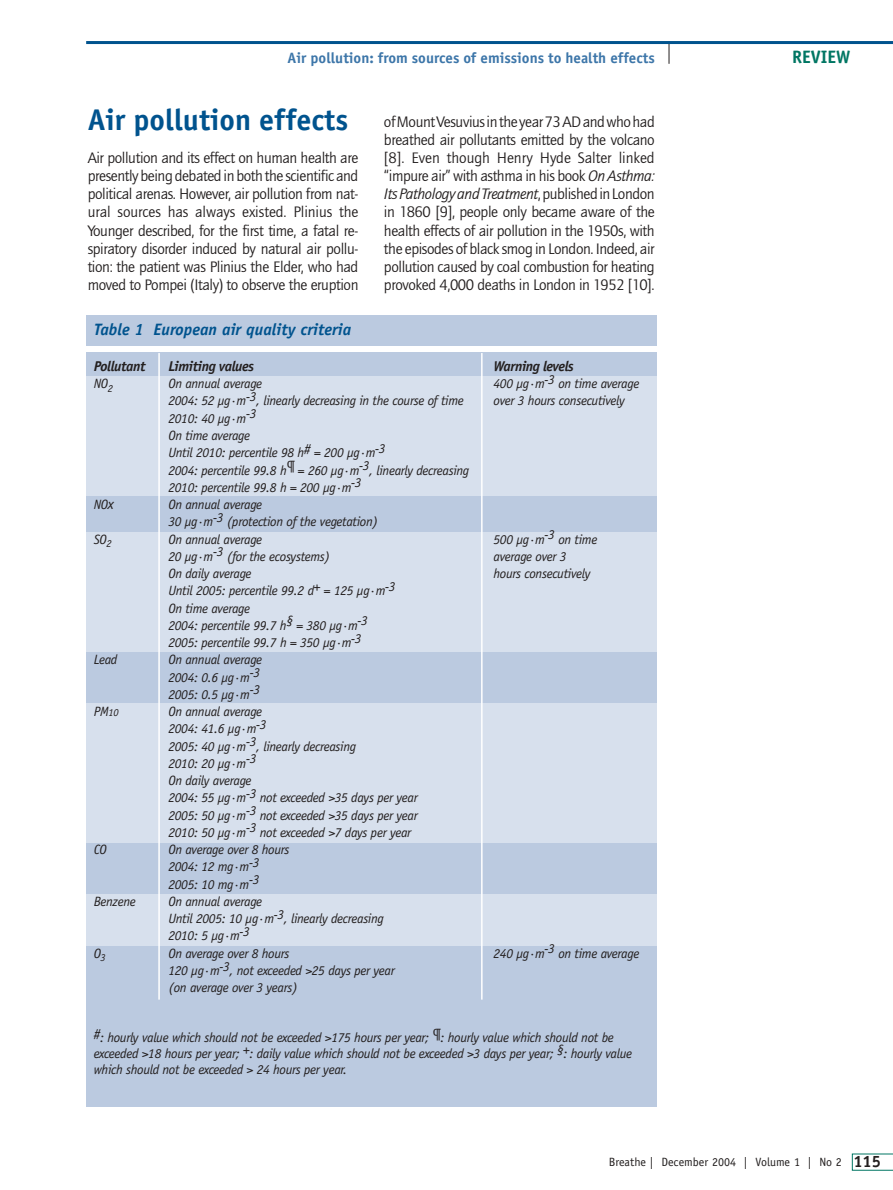
<style>
.page{position:relative;width:893px;height:1190px;background:#fff}
.page>*{position:absolute;margin:0;border:0;box-sizing:border-box;transform-origin:0 0}
.t1{font:700 30px "Officina Sans";color:#00538e}
.t2{font:700 18px "Officina Sans";color:#007663}
.t3{font:italic 700 16.5px "Officina Sans";color:#00538e}
.t4{font:15.75px/18.1px "Quay";letter-spacing:-.025em;color:#231f1f;text-align:justify}
.t5{font:15.75px "Quay Itlic";letter-spacing:-.025em;color:#231f1f}
.t6{font:700 15px "Officina Sans";color:#3d76a9}
.t7{font:italic 700 14.25px "Officina Sans";letter-spacing:-.03em;color:#231f1f}
.t8{font:italic 13.5px/17.2px "Officina Sans";letter-spacing:-.025em;color:#231f1f}
.t9{font:12px "Officina Sans";color:#231f1f}
.s1{font-family:"Quay Itlic"}
.s2{font-family:"Quay"}
.s3{font-size:15px}
.s4{font-size:10.5px}
.s5{font-weight:700;font-size:16.5px}
</style>
<div class="page">
<div style="left:86px;top:352px;width:570px;height:755px;background:#bbcae0"></div>
<div style="left:86px;top:894px;width:570px;height:52px;background:#d7e0ed"></div>
<div style="left:86px;top:703px;width:570px;height:139px;background:#d7e0ed"></div>
<div style="left:86px;top:532px;width:570px;height:120px;background:#d7e0ed"></div>
<div style="left:86px;top:376px;width:570px;height:120px;background:#d7e0ed"></div>
<svg style="left:668px;top:44px;width:1px;height:20px"></svg>
<svg style="left:851px;top:1153px;width:41px;height:17px"></svg>
<hr style="left:86px;top:41px;width:806px;height:3px;background:#00538e">
<div style="left:86px;top:315px;width:570px;height:31px;background:#bbcae0"></div>
<hr style="left:158px;top:353px;width:2px;height:646px;background:#fff">
<hr style="left:481px;top:353px;width:1px;height:646px;background:#fff">
<p class="t6" style="left:287px;top:52px;width:368px">Air pollution: from sources of emissions to health effects</p>
<h2 class="t2" style="left:792px;top:50px;width:60px">REVIEW</h2>
<h1 class="t1" style="left:88px;top:108px;width:262px">Air pollution effects</h1>
<p class="t4" style="left:88px;top:150px;width:272px">Air pollution and its effect on human health are presently being debated in both the scientific and political arenas. However, air pollution from nat&shy;ural sources has always existed. Plinius the Younger described, for the first time, a fatal re&shy;spiratory disorder induced by natural air pollu&shy;tion: the patient was Plinius the Elder, who had moved to Pompei (Italy) to observe the eruption</p>
<p class="t3" style="left:94px;top:323px;width:259px">Table 1 European air quality criteria</p>
<p class="t4" style="left:384px;top:114px;width:272px">of Mount Vesuvius in the year 73 AD and who had breathed air pollutants emitted by the volcano [8]. Even though Henry Hyde Salter linked “impure air” with asthma in his book <span class="s1">On Asthma:</span></p>
<p class="t5" style="left:384px;top:188px;width:272px">Its Pathology and Treatment<span class="s2">, published in London</span></p>
<p class="t4" style="left:384px;top:204px;width:272px">in 1860 [9], people only became aware of the health effects of air pollution in the 1950s, with the episodes of black smog in London. Indeed, air pollution caused by coal combustion for heating provoked 4,000 deaths in London in 1952 [10].</p>
<p class="t7" style="left:94px;top:360px;width:54px">Pollutant</p>
<p class="t7" style="left:168px;top:360px;width:87px">Limiting values</p>
<p class="t7" style="left:493px;top:360px;width:82px">Warning levels</p>
<p class="t8" style="left:94px;top:376px;width:21px">NO<sub>2</sub></p>
<p class="t8" style="left:168px;top:376px;width:95px">On annual average</p>
<p class="t8" style="left:493px;top:376px;width:147px">400 µg·m-3 on time average</p>
<p class="t8" style="left:168px;top:393px;width:297px">2004: 52 µg·m-3, linearly decreasing in the course of time</p>
<p class="t8" style="left:493px;top:393px;width:133px">over 3 hours consecutively</p>
<p class="t8" style="left:168px;top:410px;width:302px">2010: 40 µg·m-3<br>On time average<br>Until 2010: percentile 98 h# = 200 µg·m-3<br>2004: percentile 99.8 h¶ = 260 µg·m-3, linearly decreasing 2010: percentile 99.8 h = 200 µg·m-3</p>
<p class="t8" style="left:94px;top:497px;width:22px">NO<span class="s3">x</span></p>
<p class="t8" style="left:168px;top:497px;width:211px">On annual average<br>30 µg·m-3 (protection of the vegetation)</p>
<p class="t8" style="left:94px;top:531px;width:20px">SO<sub>2</sub></p>
<p class="t8" style="left:168px;top:531px;width:95px">On annual average</p>
<p class="t8" style="left:493px;top:531px;width:105px">500 µg·m-3 on time</p>
<p class="t8" style="left:168px;top:548px;width:163px">20 µg·m-3 (for the ecosystems)</p>
<p class="t8" style="left:493px;top:548px;width:75px">average over 3</p>
<p class="t8" style="left:168px;top:566px;width:85px">On daily average</p>
<p class="t8" style="left:493px;top:566px;width:98px">hours consecutively</p>
<p class="t8" style="left:168px;top:583px;width:228px">Until 2005: percentile 99.2 d+ = 125 µg·m-3<br>On time average<br>2004: percentile 99.7 h§ = 380 µg·m-3<br>2005: percentile 99.7 h = 350 µg·m-3</p>
<p class="t8" style="left:94px;top:652px;width:25px">Lead</p>
<p class="t8" style="left:168px;top:652px;width:95px">On annual average<br>2004: 0.6 µg·m-3<br>2005: 0.5 µg·m-3</p>
<p class="t8" style="left:94px;top:704px;width:27px">PM<span class="s4">10</span></p>
<p class="t8" style="left:168px;top:704px;width:251px">On annual average<br>2004: 41.6 µg·m-3<br>2005: 40 µg·m-3, linearly decreasing<br>2010: 20 µg·m-3<br>On daily average<br>2004: 55 µg·m-3 not exceeded &gt;35 days per year<br>2005: 50 µg·m-3 not exceeded &gt;35 days per year<br>2010: 50 µg·m-3 not exceeded &gt;7 days per year</p>
<p class="t8" style="left:94px;top:842px;width:14px">CO</p>
<p class="t8" style="left:168px;top:842px;width:122px">On average over 8 hours<br>2004: 12 mg·m-3<br>2005: 10 mg·m-3</p>
<p class="t8" style="left:94px;top:893px;width:44px">Benzene</p>
<p class="t8" style="left:168px;top:893px;width:217px">On annual average<br>Until 2005: 10 µg·m-3, linearly decreasing<br>2010: 5 µg·m-3</p>
<p class="t8" style="left:94px;top:945px;width:14px">O<sub>3</sub></p>
<p class="t8" style="left:168px;top:945px;width:122px">On average over 8 hours</p>
<p class="t8" style="left:493px;top:945px;width:147px">240 µg·m-3 on time average</p>
<p class="t8" style="left:168px;top:962px;width:228px">120 µg·m-3, not exceeded &gt;25 days per year (on average over 3 years)</p>
<p class="t8" style="left:94px;top:1031px;width:540px;line-height:15.8px">#: hourly value which should not be exceeded &gt;175 hours per year; ¶: hourly value which should not be exceeded &gt;18 hours per year; +: daily value which should not be exceeded &gt;3 days per year; §: hourly value which should not be exceeded &gt; 24 hours per year.</p>
<p class="t9" style="left:608px;top:1157px;width:274px">Breathe | December 2004 | Volume 1 | No 2 <span class="s5">115</span></p>
</div>
